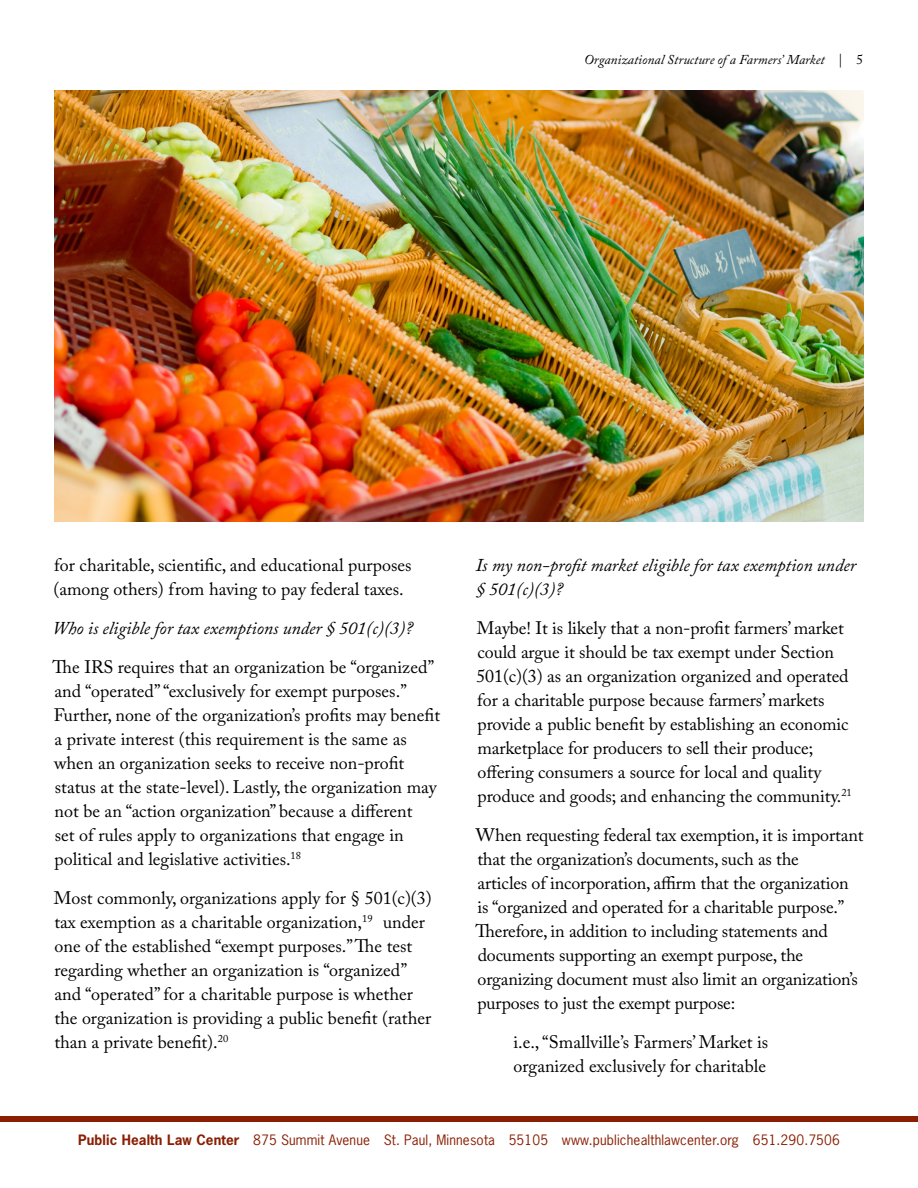
<style>
.page{position:relative;width:918px;height:1188px;background:#fff}
.page>*{position:absolute;margin:0;border:0;box-sizing:border-box;transform-origin:0 0}
._1_body_copy{font:18px/24px "Adobe Caslon Pro";letter-spacing:-.005em;color:#000}
._1_body_copy-2{font:italic 18px/24px "Adobe Caslon Pro";color:#000}
.t1{font:13.5px "News Gothic Std";letter-spacing:.01em;color:#8a1f03}
.t2{font:italic 13.5px "Adobe Caslon Pro";color:#000}
.s1{font-style:normal}
.s2{font-weight:700}
</style>
<div class="page">
<div style="left:0;top:1116px;width:918px;height:6px;background:#8a1f03"></div>
<img style="left:54px;top:90px;width:810px;height:432px">
<p class="t2" style="left:584px;top:52px;width:281px">Organizational Structure of a Farmers’ Market <span class="s1">| 5</span></p>
<p class="_1_body_copy" style="left:53px;top:553px;width:360px">for charitable, scientific, and educational purposes (among others) from having to pay federal taxes.</p>
<p class="_1_body_copy-2" style="left:52px;top:616px;width:362px">Who is eligible for tax exemptions under § 501(c)(3)?</p>
<p class="_1_body_copy" style="left:53px;top:655px;width:389px">The IRS requires that an organization be “organized” and “operated” “exclusively for exempt purposes.” Further, none of the organization’s profits may benefit a private interest (this requirement is the same as when an organization seeks to receive non-profit status at the state-level). Lastly, the organization may not be an “action organization” because a different<br>set of rules apply to organizations that engage in political and legislative activities.<sup>18</sup></p>
<p class="_1_body_copy" style="left:54px;top:886px;width:379px">Most commonly, organizations apply for § 501(c)(3) tax exemption as a charitable organization,<sup>19</sup> under one of the established “exempt purposes.” The test regarding whether an organization is “organized” and “operated” for a charitable purpose is whether the organization is providing a public benefit (rather than a private benefit).<sup>20</sup></p>
<p class="_1_body_copy-2" style="left:476px;top:553px;width:382px">Is my non-profit market eligible for tax exemption under § 501(c)(3)?</p>
<p class="_1_body_copy" style="left:476px;top:616px;width:377px">Maybe! It is likely that a non-profit farmers’ market could argue it should be tax exempt under Section 501(c)(3) as an organization organized and operated for a charitable purpose because farmers’ markets provide a public benefit by establishing an economic marketplace for producers to sell their produce; offering consumers a source for local and quality produce and goods; and enhancing the community.<sup>21</sup></p>
<p class="_1_body_copy" style="left:476px;top:823px;width:389px">When requesting federal tax exemption, it is important that the organization’s documents, such as the<br>articles of incorporation, affirm that the organization<br>is “organized and operated for a charitable purpose.” Therefore, in addition to including statements and documents supporting an exempt purpose, the organizing document must also limit an organization’s purposes to just the exempt purpose:</p>
<p class="_1_body_copy" style="left:514px;top:1030px;width:256px">i.e., “Smallville’s Farmers’ Market is organized exclusively for charitable</p>
<p class="t1" style="left:78px;top:1131px;width:763px"><span class="s2">Public Health Law Center</span> 875 Summit Avenue St. Paul, Minnesota 55105 www.publichealthlawcenter.org 651.290.7506</p>
</div>
